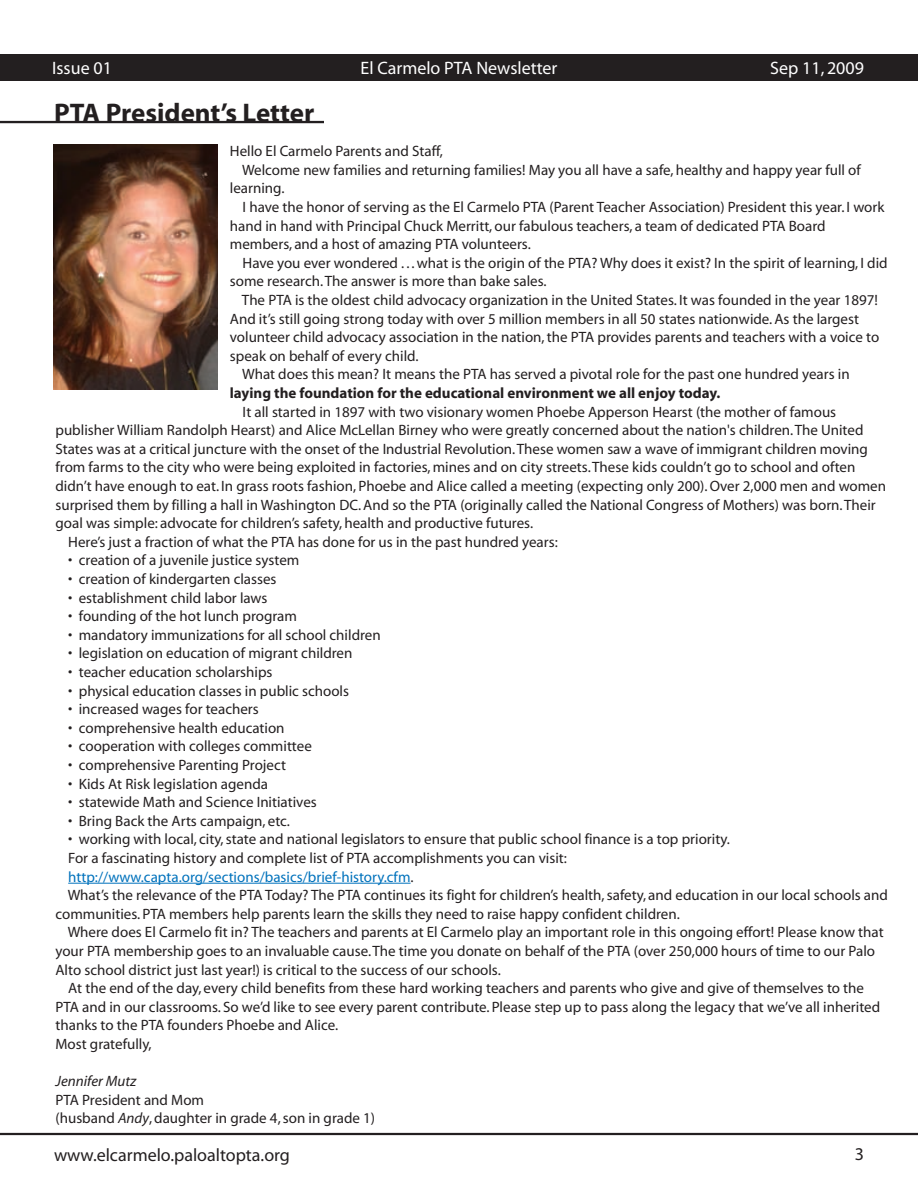
<style>
.page{position:relative;width:918px;height:1188px;background:#fff}
.page>*{position:absolute;margin:0;border:0;box-sizing:border-box;transform-origin:0 0}
.t1{font:700 27px "Myriad";color:#231f20}
.t2{font:18px "Myriad";color:#fff}
.t3{font:18px "Myriad";color:#231f20}
.t4{font:15px/18.6px "Myriad";color:#231f20}
.t5{font:700 15px "Myriad";color:#231f20}
.t6{font:15px "Myriad";color:#0072bc}
.s1{color:#231f20}
.s2{font-style:italic}
</style>
<div class="page">
<hr style="left:0;top:121px;width:324px;height:2px;background:#231f20">
<hr style="left:68px;top:883px;width:343px;height:1px;background:#0072bc">
<img style="left:54px;top:144px;width:163px;height:246px">
<hr style="left:0;top:1133px;width:918px;height:2px;background:#231f20">
<div style="left:0;top:54px;width:918px;height:27px;background:#231f20"></div>
<p class="t2" style="left:52px;top:59px;width:61px">Issue 01</p>
<p class="t2" style="left:361px;top:59px;width:198px">El Carmelo PTA Newsletter</p>
<p class="t2" style="left:770px;top:59px;width:95px">Sep 11, 2009</p>
<p class="t1" style="left:54px;top:99px;width:262px">PTA President’s Letter</p>
<p class="t4" style="left:230px;top:143px;width:215px">Hello El Carmelo Parents and Staff,</p>
<p class="t4" style="left:242px;top:161px;width:620px">Welcome new families and returning families! May you all have a safe, healthy and happy year full of</p>
<p class="t4" style="left:230px;top:180px;width:56px">learning.</p>
<p class="t4" style="left:243px;top:198px;width:643px">I have the honor of serving as the El Carmelo PTA (Parent Teacher Association) President this year. I work</p>
<p class="t4" style="left:230px;top:217px;width:597px">hand in hand with Principal Chuck Merritt, our fabulous teachers, a team of dedicated PTA Board</p>
<p class="t4" style="left:230px;top:236px;width:303px">members, and a host of amazing PTA volunteers.</p>
<p class="t4" style="left:243px;top:254px;width:647px">Have you ever wondered . . . what is the origin of the PTA? Why does it exist? In the spirit of learning, I did</p>
<p class="t4" style="left:230px;top:273px;width:318px">some research. The answer is more than bake sales.</p>
<p class="t4" style="left:242px;top:291px;width:637px">The PTA is the oldest child advocacy organization in the United States. It was founded in the year 1897!</p>
<p class="t4" style="left:230px;top:310px;width:631px">And it’s still going strong today with over 5 million members in all 50 states nationwide. As the largest</p>
<p class="t4" style="left:230px;top:329px;width:651px">volunteer child advocacy association in the nation, the PTA provides parents and teachers with a voice to</p>
<p class="t4" style="left:230px;top:347px;width:190px">speak on behalf of every child.</p>
<p class="t4" style="left:242px;top:366px;width:609px">What does this mean? It means the PTA has served a pivotal role for the past one hundred years in</p>
<p class="t5" style="left:230px;top:385px;width:492px">laying the foundation for the educational environment we all enjoy today.</p>
<p class="t4" style="left:243px;top:403px;width:595px">It all started in 1897 with two visionary women Phoebe Apperson Hearst (the mother of famous</p>
<p class="t4" style="left:55px;top:422px;width:810px">publisher William Randolph Hearst) and Alice McLellan Birney who were greatly concerned about the nation's children. The United</p>
<p class="t4" style="left:55px;top:440px;width:814px">States was at a critical juncture with the onset of the Industrial Revolution. These women saw a wave of immigrant children moving</p>
<p class="t4" style="left:55px;top:459px;width:801px">from farms to the city who were being exploited in factories, mines and on city streets. These kids couldn’t go to school and often</p>
<p class="t4" style="left:55px;top:477px;width:832px">didn’t have enough to eat. In grass roots fashion, Phoebe and Alice called a meeting (expecting only 200). Over 2,000 men and women</p>
<p class="t4" style="left:55px;top:496px;width:822px">surprised them by filling a hall in Washington DC. And so the PTA (originally called the National Congress of Mothers) was born. Their</p>
<p class="t4" style="left:55px;top:515px;width:479px">goal was simple: advocate for children’s safety, health and productive futures.</p>
<p class="t4" style="left:68px;top:533px;width:491px">Here’s just a fraction of what the PTA has done for us in the past hundred years:</p>
<p class="t4" style="left:68px;top:552px;width:233px">• creation of a juvenile justice system</p>
<p class="t4" style="left:68px;top:570px;width:210px">• creation of kindergarten classes</p>
<p class="t4" style="left:68px;top:589px;width:201px">• establishment child labor laws</p>
<p class="t4" style="left:68px;top:608px;width:230px">• founding of the hot lunch program</p>
<p class="t4" style="left:68px;top:626px;width:314px">• mandatory immunizations for all school children</p>
<p class="t4" style="left:68px;top:645px;width:286px">• legislation on education of migrant children</p>
<p class="t4" style="left:68px;top:663px;width:206px">• teacher education scholarships</p>
<p class="t4" style="left:68px;top:682px;width:282px">• physical education classes in public schools</p>
<p class="t4" style="left:68px;top:701px;width:192px">• increased wages for teachers</p>
<p class="t4" style="left:68px;top:719px;width:218px">• comprehensive health education</p>
<p class="t4" style="left:68px;top:738px;width:245px">• cooperation with colleges committee</p>
<p class="t4" style="left:68px;top:756px;width:219px">• comprehensive Parenting Project</p>
<p class="t4" style="left:68px;top:775px;width:201px">• Kids At Risk legislation agenda</p>
<p class="t4" style="left:68px;top:794px;width:250px">• statewide Math and Science Initiatives</p>
<p class="t4" style="left:68px;top:812px;width:223px">• Bring Back the Arts campaign, etc.</p>
<p class="t4" style="left:68px;top:831px;width:663px">• working with local, city, state and national legislators to ensure that public school finance is a top priority.</p>
<p class="t4" style="left:68px;top:849px;width:500px">For a fascinating history and complete list of PTA accomplishments you can visit:</p>
<p class="t6" style="left:68px;top:869px;width:347px">http://www.capta.org/sections/basics/brief-history.cfm<span class="s1">.</span></p>
<p class="t4" style="left:68px;top:887px;width:822px">What’s the relevance of the PTA Today? The PTA continues its fight for children’s health, safety, and education in our local schools and</p>
<p class="t4" style="left:56px;top:905px;width:626px">communities. PTA members help parents learn the skills they need to raise happy confident children.</p>
<p class="t4" style="left:68px;top:924px;width:817px">Where does El Carmelo fit in? The teachers and parents at El Carmelo play an important role in this ongoing effort! Please know that</p>
<p class="t4" style="left:56px;top:942px;width:821px">your PTA membership goes to an invaluable cause. The time you donate on behalf of the PTA (over 250,000 hours of time to our Palo</p>
<p class="t4" style="left:56px;top:961px;width:447px">Alto school district just last year!) is critical to the success of our schools.</p>
<p class="t4" style="left:68px;top:980px;width:797px">At the end of the day, every child benefits from these hard working teachers and parents who give and give of themselves to the</p>
<p class="t4" style="left:56px;top:998px;width:826px">PTA and in our classrooms. So we’d like to see every parent contribute. Please step up to pass along the legacy that we’ve all inherited</p>
<p class="t4" style="left:56px;top:1017px;width:284px">thanks to the PTA founders Phoebe and Alice.</p>
<p class="t4" style="left:56px;top:1035px;width:98px">Most gratefully,</p>
<p class="t4" style="left:56px;top:1073px;width:321px"><span class="s2">Jennifer Mutz<br></span>PTA President and Mom<br>(husband <span class="s2">Andy</span>, daughter in grade 4, son in grade 1)</p>
<p class="t3" style="left:54px;top:1146px;width:238px">www.elcarmelo.paloaltopta.org</p>
<p class="t3" style="left:855px;top:1145px;width:11px">3</p>
</div>
